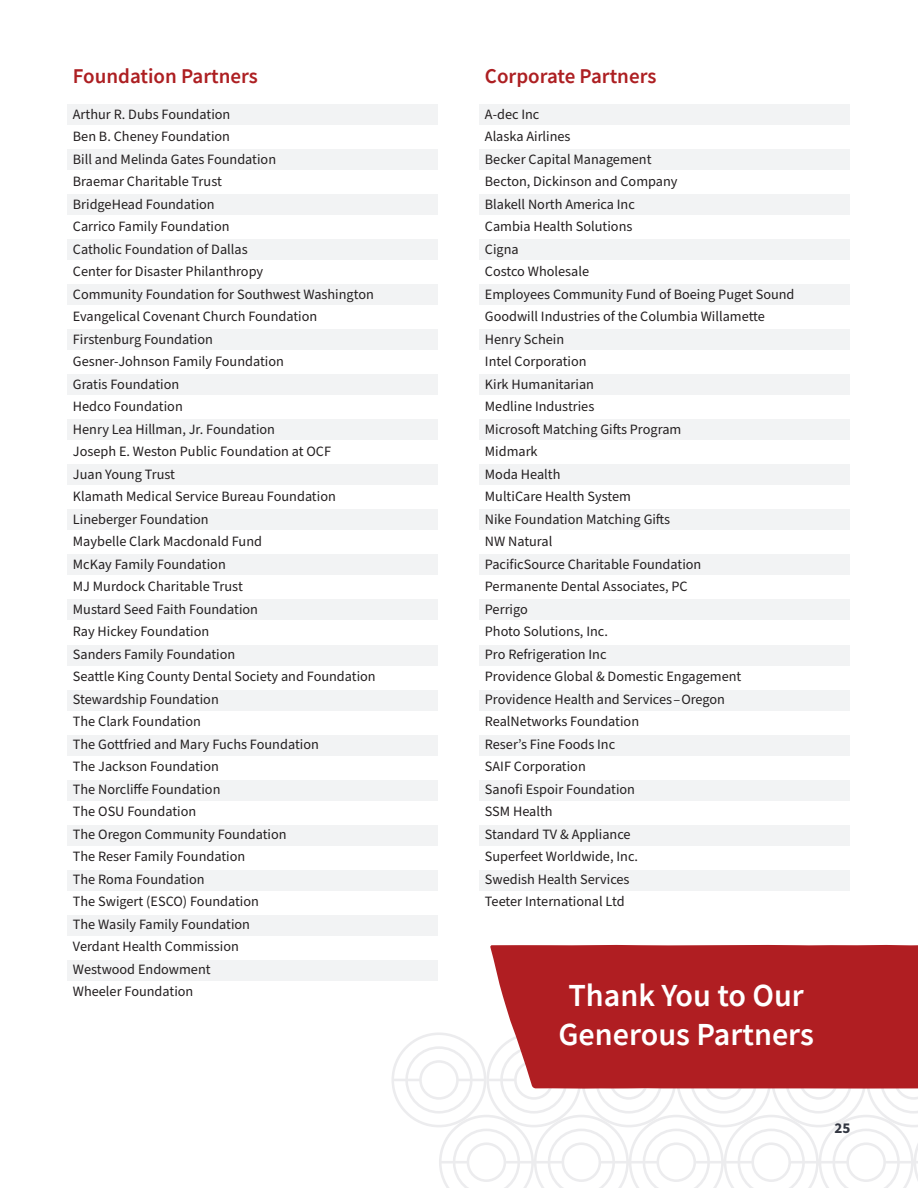
<style>
.page{position:relative;width:918px;height:1188px;background:#fff}
.page>*{position:absolute;margin:0;border:0;box-sizing:border-box;transform-origin:0 0}
.t1{font:600 32.1px/38.5px "Source Sans Pro";color:#fff;text-align:center}
.t2{font:600 21px "Source Sans Pro";color:#ad1f22}
.t3{font:700 15px "Source Sans Pro";color:#323641}
.t4{font:14.25px "Source Sans Pro";color:#231f20}
</style>
<div class="page">
<div style="left:480px;top:104px;width:370px;height:21px;background:#f2f3f4"></div>
<div style="left:480px;top:329px;width:370px;height:21px;background:#f2f3f4"></div>
<div style="left:480px;top:509px;width:370px;height:21px;background:#f2f3f4"></div>
<div style="left:480px;top:780px;width:370px;height:21px;background:#f2f3f4"></div>
<div style="left:480px;top:194px;width:370px;height:21px;background:#f2f3f4"></div>
<div style="left:480px;top:419px;width:370px;height:21px;background:#f2f3f4"></div>
<div style="left:480px;top:690px;width:370px;height:20px;background:#f2f3f4"></div>
<div style="left:480px;top:600px;width:370px;height:20px;background:#f2f3f4"></div>
<div style="left:480px;top:149px;width:370px;height:21px;background:#f2f3f4"></div>
<div style="left:480px;top:374px;width:370px;height:21px;background:#f2f3f4"></div>
<div style="left:480px;top:555px;width:370px;height:20px;background:#f2f3f4"></div>
<div style="left:480px;top:825px;width:370px;height:21px;background:#f2f3f4"></div>
<div style="left:480px;top:239px;width:370px;height:21px;background:#f2f3f4"></div>
<div style="left:480px;top:464px;width:370px;height:21px;background:#f2f3f4"></div>
<div style="left:480px;top:735px;width:370px;height:20px;background:#f2f3f4"></div>
<div style="left:480px;top:645px;width:370px;height:20px;background:#f2f3f4"></div>
<div style="left:480px;top:284px;width:370px;height:21px;background:#f2f3f4"></div>
<div style="left:480px;top:870px;width:370px;height:21px;background:#f2f3f4"></div>
<svg style="left:392px;top:1034px;width:526px;height:154px"></svg>
<div style="left:490px;top:945px;width:428px;height:144px;background:#b01e22"></div>
<div style="left:68px;top:104px;width:370px;height:21px;background:#f2f3f4"></div>
<div style="left:68px;top:329px;width:370px;height:21px;background:#f2f3f4"></div>
<div style="left:68px;top:509px;width:370px;height:21px;background:#f2f3f4"></div>
<div style="left:68px;top:780px;width:370px;height:21px;background:#f2f3f4"></div>
<div style="left:68px;top:194px;width:370px;height:21px;background:#f2f3f4"></div>
<div style="left:68px;top:419px;width:370px;height:21px;background:#f2f3f4"></div>
<div style="left:68px;top:690px;width:370px;height:20px;background:#f2f3f4"></div>
<div style="left:68px;top:600px;width:370px;height:20px;background:#f2f3f4"></div>
<div style="left:68px;top:149px;width:370px;height:21px;background:#f2f3f4"></div>
<div style="left:68px;top:374px;width:370px;height:21px;background:#f2f3f4"></div>
<div style="left:68px;top:555px;width:370px;height:20px;background:#f2f3f4"></div>
<div style="left:68px;top:825px;width:370px;height:21px;background:#f2f3f4"></div>
<div style="left:68px;top:239px;width:370px;height:21px;background:#f2f3f4"></div>
<div style="left:68px;top:464px;width:370px;height:21px;background:#f2f3f4"></div>
<div style="left:68px;top:735px;width:370px;height:20px;background:#f2f3f4"></div>
<div style="left:68px;top:915px;width:370px;height:21px;background:#f2f3f4"></div>
<div style="left:68px;top:960px;width:370px;height:21px;background:#f2f3f4"></div>
<div style="left:68px;top:870px;width:370px;height:21px;background:#f2f3f4"></div>
<div style="left:68px;top:645px;width:370px;height:20px;background:#f2f3f4"></div>
<div style="left:68px;top:284px;width:370px;height:21px;background:#f2f3f4"></div>
<p class="t2" style="left:73px;top:62px;width:187px">Foundation Partners</p>
<p class="t4" style="left:73px;top:104px;width:159px">Arthur R. Dubs Foundation</p>
<p class="t4" style="left:73px;top:127px;width:159px">Ben B. Cheney Foundation</p>
<p class="t4" style="left:73px;top:149px;width:205px">Bill and Melinda Gates Foundation</p>
<p class="t4" style="left:73px;top:172px;width:150px">Braemar Charitable Trust</p>
<p class="t4" style="left:73px;top:194px;width:143px">BridgeHead Foundation</p>
<p class="t4" style="left:73px;top:217px;width:158px">Carrico Family Foundation</p>
<p class="t4" style="left:73px;top:239px;width:176px">Catholic Foundation of Dallas</p>
<p class="t4" style="left:73px;top:262px;width:192px">Center for Disaster Philanthropy</p>
<p class="t4" style="left:73px;top:284px;width:303px">Community Foundation for Southwest Washington</p>
<p class="t4" style="left:73px;top:307px;width:246px">Evangelical Covenant Church Foundation</p>
<p class="t4" style="left:73px;top:329px;width:142px">Firstenburg Foundation</p>
<p class="t4" style="left:73px;top:352px;width:213px">Gesner-Johnson Family Foundation</p>
<p class="t4" style="left:73px;top:374px;width:108px">Gratis Foundation</p>
<p class="t4" style="left:73px;top:397px;width:111px">Hedco Foundation</p>
<p class="t4" style="left:73px;top:419px;width:204px">Henry Lea Hillman, Jr. Foundation</p>
<p class="t4" style="left:73px;top:442px;width:260px">Joseph E. Weston Public Foundation at OCF</p>
<p class="t4" style="left:73px;top:464px;width:104px">Juan Young Trust</p>
<p class="t4" style="left:73px;top:487px;width:264px">Klamath Medical Service Bureau Foundation</p>
<p class="t4" style="left:73px;top:509px;width:137px">Lineberger Foundation</p>
<p class="t4" style="left:73px;top:532px;width:191px">Maybelle Clark Macdonald Fund</p>
<p class="t4" style="left:73px;top:554px;width:154px">McKay Family Foundation</p>
<p class="t4" style="left:73px;top:577px;width:171px">MJ Murdock Charitable Trust</p>
<p class="t4" style="left:73px;top:599px;width:187px">Mustard Seed Faith Foundation</p>
<p class="t4" style="left:73px;top:622px;width:138px">Ray Hickey Foundation</p>
<p class="t4" style="left:73px;top:644px;width:164px">Sanders Family Foundation</p>
<p class="t4" style="left:73px;top:667px;width:304px">Seattle King County Dental Society and Foundation</p>
<p class="t4" style="left:73px;top:689px;width:147px">Stewardship Foundation</p>
<p class="t4" style="left:73px;top:712px;width:130px">The Clark Foundation</p>
<p class="t4" style="left:73px;top:734px;width:247px">The Gottfried and Mary Fuchs Foundation</p>
<p class="t4" style="left:73px;top:757px;width:148px">The Jackson Foundation</p>
<p class="t4" style="left:73px;top:779px;width:149px">The Norcliffe Foundation</p>
<p class="t4" style="left:73px;top:802px;width:125px">The OSU Foundation</p>
<p class="t4" style="left:73px;top:824px;width:215px">The Oregon Community Foundation</p>
<p class="t4" style="left:73px;top:847px;width:174px">The Reser Family Foundation</p>
<p class="t4" style="left:73px;top:869px;width:133px">The Roma Foundation</p>
<p class="t4" style="left:73px;top:892px;width:188px">The Swigert (ESCO) Foundation</p>
<p class="t4" style="left:73px;top:914px;width:179px">The Wasily Family Foundation</p>
<p class="t4" style="left:73px;top:937px;width:167px">Verdant Health Commission</p>
<p class="t4" style="left:73px;top:959px;width:139px">Westwood Endowment</p>
<p class="t4" style="left:73px;top:982px;width:122px">Wheeler Foundation</p>
<p class="t2" style="left:485px;top:62px;width:173px">Corporate Partners</p>
<p class="t4" style="left:485px;top:104px;width:56px">A-dec Inc</p>
<p class="t4" style="left:485px;top:127px;width:87px">Alaska Airlines</p>
<p class="t4" style="left:485px;top:149px;width:168px">Becker Capital Management</p>
<p class="t4" style="left:485px;top:172px;width:194px">Becton, Dickinson and Company</p>
<p class="t4" style="left:485px;top:194px;width:152px">Blakell North America Inc</p>
<p class="t4" style="left:485px;top:217px;width:149px">Cambia Health Solutions</p>
<p class="t4" style="left:485px;top:239px;width:35px">Cigna</p>
<p class="t4" style="left:485px;top:262px;width:106px">Costco Wholesale</p>
<p class="t4" style="left:485px;top:284px;width:311px">Employees Community Fund of Boeing Puget Sound</p>
<p class="t4" style="left:485px;top:307px;width:281px">Goodwill Industries of the Columbia Willamette</p>
<p class="t4" style="left:485px;top:329px;width:81px">Henry Schein</p>
<p class="t4" style="left:485px;top:352px;width:103px">Intel Corporation</p>
<p class="t4" style="left:485px;top:374px;width:111px">Kirk Humanitarian</p>
<p class="t4" style="left:485px;top:397px;width:111px">Medline Industries</p>
<p class="t4" style="left:485px;top:419px;width:198px">Microsoft Matching Gifts Program</p>
<p class="t4" style="left:485px;top:442px;width:54px">Midmark</p>
<p class="t4" style="left:485px;top:464px;width:77px">Moda Health</p>
<p class="t4" style="left:485px;top:487px;width:148px">MultiCare Health System</p>
<p class="t4" style="left:485px;top:509px;width:187px">Nike Foundation Matching Gifts</p>
<p class="t4" style="left:485px;top:532px;width:69px">NW Natural</p>
<p class="t4" style="left:485px;top:554px;width:218px">PacificSource Charitable Foundation</p>
<p class="t4" style="left:485px;top:577px;width:204px">Permanente Dental Associates, PC</p>
<p class="t4" style="left:485px;top:599px;width:44px">Perrigo</p>
<p class="t4" style="left:485px;top:622px;width:125px">Photo Solutions, Inc.</p>
<p class="t4" style="left:485px;top:644px;width:123px">Pro Refrigeration Inc</p>
<p class="t4" style="left:485px;top:667px;width:258px">Providence Global &amp; Domestic Engagement</p>
<p class="t4" style="left:485px;top:689px;width:242px">Providence Health and Services–Oregon</p>
<p class="t4" style="left:485px;top:712px;width:156px">RealNetworks Foundation</p>
<p class="t4" style="left:485px;top:734px;width:132px">Reser’s Fine Foods Inc</p>
<p class="t4" style="left:485px;top:757px;width:102px">SAIF Corporation</p>
<p class="t4" style="left:485px;top:779px;width:152px">Sanofi Espoir Foundation</p>
<p class="t4" style="left:485px;top:802px;width:69px">SSM Health</p>
<p class="t4" style="left:485px;top:824px;width:147px">Standard TV &amp; Appliance</p>
<p class="t4" style="left:485px;top:847px;width:155px">Superfeet Worldwide, Inc.</p>
<p class="t4" style="left:485px;top:869px;width:146px">Swedish Health Services</p>
<p class="t4" style="left:485px;top:892px;width:141px">Teeter International Ltd</p>
<p class="t1" style="left:558px;top:976px;width:257px">Thank You to Our<br>Generous Partners</p>
<p class="t3" style="left:835px;top:1118px;width:17px">25</p>
</div>
